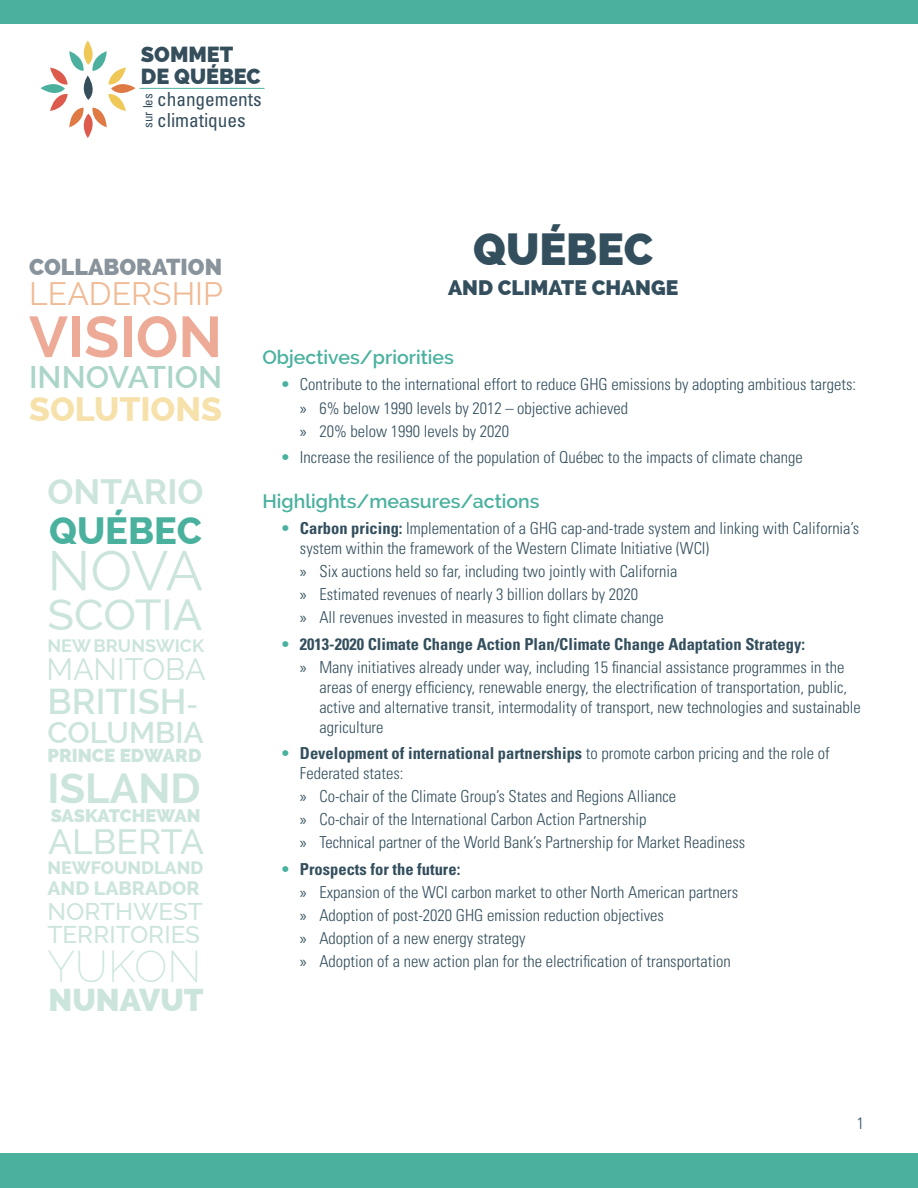
<style>
.page{position:relative;width:918px;height:1188px;background:#fff}
.page>*{position:absolute;margin:0;border:0;box-sizing:border-box;transform-origin:0 0}
.Nom_salle_plan{font:700 57.45px "Raleway";color:#edab97}
.Nom_salle_plan-2{font:55.5px "Raleway";color:#cce5dc}
.t1{font:800 45px "Raleway";color:#334f5d}
.Nom_salle_plan-3{font:200 43.8px "Raleway";color:#cce5dc}
.Nom_salle_plan-4{font:500 43.5px "Raleway";color:#cce5dc}
.Nom_salle_plan-5{font:700 42px "Raleway";color:#cce5dc}
.Nom_salle_plan-6{font:800 37.95px "Raleway";color:#49b19e}
.Nom_salle_plan-7{font:600 36px "Raleway";color:#cce5dc}
.Nom_salle_plan-8{font:700 35.25px "Raleway";color:#cce5dc}
.Nom_salle_plan-9{font:500 35.25px "Raleway";color:#cce5dc}
.Nom_salle_plan-10{font:800 33.9px "Raleway";color:#f6e1aa}
.Nom_salle_plan-11{font:31.8px "Raleway";color:#f0ba95}
.Nom_salle_plan-12{font:800 31.65px "Raleway";color:#cce5dc}
.Nom_salle_plan-13{font:600 31.35px "Raleway";color:#abd5c9}
.Nom_salle_plan-14{font:30.3px "Raleway";color:#cce5dc}
.Nom_salle_plan-15{font:600 30px "Raleway";color:#cce5dc}
.Nom_salle_plan-16{font:500 24.3px/22.5px "Raleway";color:#cce5dc}
.Nom_salle_plan-17{font:800 23.1px "Raleway";color:#88939c}
.t2{font:800 21.9px/21.9px "Raleway";color:#354e5c}
.t3{font:800 21px "Raleway";color:#334f5d}
.H2_sans_ligne{font:600 19.5px "Raleway";color:#49b19e}
.Nom_salle_plan-18{font:800 19.5px "Raleway";color:#cce5dc}
.t4{font:condensed 19.35px "Univers";letter-spacing:-.005em;color:#354e5c}
.Nom_salle_plan-19{font:800 18.75px "Raleway";color:#cce5dc}
.Nom_salle_plan-20{font:800 18.15px "Raleway";color:#cce5dc}
.Nom_salle_plan-21{font:700 18px "Raleway";color:#cce5dc}
.Nom_salle_plan-22{font:800 18px "Raleway";color:#cce5dc}
.t5{font:300 condensed 16.5px/19.8px "Univers";color:#334f5d}
.t6{font:700 condensed 16.5px "Univers";color:#334f5d}
.t7{font:condensed 12.9px "Univers";color:#354e5c}
.s1{font-size:27.9px}
.s2{color:#49b19e}
.s3{font-family:"Myriad Pro";font-weight:400;font-stretch:normal}
.s4{font-weight:700}
.s5{font-weight:300;color:#49b19e}
</style>
<div class="page">
<svg style="left:41px;top:40px;width:94px;height:98px"></svg>
<hr style="left:139px;top:88px;width:126px;height:1px;background:#4bb19e">
<div style="left:0;top:0;width:918px;height:24px;background:#49b19e"></div>
<div style="left:0;top:1153px;width:918px;height:35px;background:#49b19e"></div>
<h3 class="t2" style="left:141px;top:44px;width:121px">SOMMET<br>DE QUÉBEC</h3>
<p class="t4" style="left:157px;top:87px;width:106px">changements</p>
<p class="t7" style="left:140px;top:128px;width:36px;rotate:-90deg">sur les</p>
<p class="t4" style="left:157px;top:108px;width:90px">climatiques</p>
<p class="Nom_salle_plan-17" style="left:29px;top:254px;width:194px">COLLABORATION</p>
<p class="Nom_salle_plan-11" style="left:29px;top:276px;width:195px">LEADERSHIP</p>
<p class="Nom_salle_plan" style="left:29px;top:304px;width:194px">VISION</p>
<p class="Nom_salle_plan-13" style="left:29px;top:359px;width:194px">INNOVATION</p>
<p class="Nom_salle_plan-10" style="left:29px;top:390px;width:194px">SOLUTIONS</p>
<p class="Nom_salle_plan-8" style="left:48px;top:472px;width:158px">ONTARIO</p>
<p class="Nom_salle_plan-6" style="left:49px;top:509px;width:155px">QUÉBEC</p>
<p class="Nom_salle_plan-2" style="left:47px;top:539px;width:157px">NOVA</p>
<p class="Nom_salle_plan-4" style="left:47px;top:590px;width:156px">SCOTIA</p>
<p class="Nom_salle_plan-21" style="left:47px;top:635px;width:158px">NEW BRUNSWICK</p>
<p class="Nom_salle_plan-14" style="left:46px;top:652px;width:161px">MANITOBA</p>
<p class="Nom_salle_plan-7" style="left:47px;top:681px;width:152px">BRITISH<span class="s1">-</span></p>
<p class="Nom_salle_plan-15" style="left:47px;top:715px;width:158px">COLUMBIA</p>
<p class="Nom_salle_plan-19" style="left:47px;top:745px;width:156px">PRINCE EDWARD</p>
<p class="Nom_salle_plan-5" style="left:47px;top:764px;width:155px">ISLAND</p>
<p class="Nom_salle_plan-9" style="left:48px;top:821px;width:157px">ALBERTA</p>
<p class="Nom_salle_plan-20" style="left:51px;top:805px;width:151px">SASKATCHEWAN</p>
<p class="Nom_salle_plan-22" style="left:47px;top:858px;width:157px">NEWFOUNDLAND</p>
<p class="Nom_salle_plan-18" style="left:47px;top:877px;width:154px">AND LABRADOR</p>
<p class="Nom_salle_plan-16" style="left:47px;top:900px;width:157px">NORTHWEST<br>TERRITORIES</p>
<p class="Nom_salle_plan-3" style="left:47px;top:941px;width:156px">YUKON</p>
<p class="Nom_salle_plan-12" style="left:49px;top:982px;width:156px">NUNAVUT</p>
<h1 class="t1" style="left:473px;top:223px;width:181px">QUÉBEC</h1>
<h1 class="t3" style="left:448px;top:275px;width:232px">AND CLIMATE CHANGE</h1>
<p class="H2_sans_ligne" style="left:262px;top:346px;width:193px">Objectives/priorities</p>
<p class="t5" style="left:280px;top:375px;width:577px"><span class="s2">•</span> Contribute to the international effort to reduce GHG emissions by adopting ambitious targets:</p>
<p class="t5" style="left:300px;top:398px;width:330px"><span class="s3">»</span> 6% below 1990 levels by 2012 – objective achieved</p>
<p class="t5" style="left:300px;top:421px;width:211px"><span class="s3">»</span> 20% below 1990 levels by 2020</p>
<p class="t5" style="left:280px;top:448px;width:524px"><span class="s2">•</span> Increase the resilience of the population of Québec to the impacts of climate change</p>
<p class="H2_sans_ligne" style="left:262px;top:490px;width:279px">Highlights/measures/actions</p>
<p class="t5" style="left:300px;top:518px;width:561px;text-indent:-20px"><span class="s2">•</span> <span class="s4">Carbon pricing:</span> Implementation of a GHG cap-and-trade system and linking with California’s system within the framework of the Western Climate Initiative (WCI)</p>
<p class="t5" style="left:300px;top:562px;width:379px"><span class="s3">»</span> Six auctions held so far, including two jointly with California</p>
<p class="t5" style="left:300px;top:585px;width:340px"><span class="s3">»</span> Estimated revenues of nearly 3 billion dollars by 2020</p>
<p class="t5" style="left:300px;top:608px;width:365px"><span class="s3">»</span> All revenues invested in measures to fight climate change</p>
<p class="t6" style="left:280px;top:634px;width:526px"><span class="s5">•</span> 2013-2020 Climate Change Action Plan/Climate Change Adaptation Strategy:</p>
<p class="t5" style="left:319px;top:658px;width:543px;text-indent:-20px"><span class="s3">»</span> Many initiatives already under way, including 15 financial assistance programmes in the areas of energy efficiency, renewable energy, the electrification of transportation, public, active and alternative transit, intermodality of transport, new technologies and sustainable agriculture</p>
<p class="t5" style="left:300px;top:743px;width:531px;text-indent:-20px"><span class="s2">•</span> <span class="s4">Development of international partnerships</span> to promote carbon pricing and the role of<br>Federated states:</p>
<p class="t5" style="left:300px;top:787px;width:378px"><span class="s3">»</span> Co-chair of the Climate Group’s States and Regions Alliance</p>
<p class="t5" style="left:300px;top:810px;width:348px"><span class="s3">»</span> Co-chair of the International Carbon Action Partnership</p>
<p class="t5" style="left:300px;top:833px;width:447px"><span class="s3">»</span> Technical partner of the World Bank’s Partnership for Market Readiness</p>
<p class="t6" style="left:280px;top:859px;width:181px"><span class="s5">•</span> Prospects for the future:</p>
<p class="t5" style="left:300px;top:883px;width:440px"><span class="s3">»</span> Expansion of the WCI carbon market to other North American partners</p>
<p class="t5" style="left:300px;top:906px;width:366px"><span class="s3">»</span> Adoption of post-2020 GHG emission reduction objectives</p>
<p class="t5" style="left:300px;top:929px;width:227px"><span class="s3">»</span> Adoption of a new energy strategy</p>
<p class="t5" style="left:300px;top:952px;width:432px"><span class="s3">»</span> Adoption of a new action plan for the electrification of transportation</p>
<p class="t5" style="left:857px;top:1113px;width:9px">1</p>
</div>
